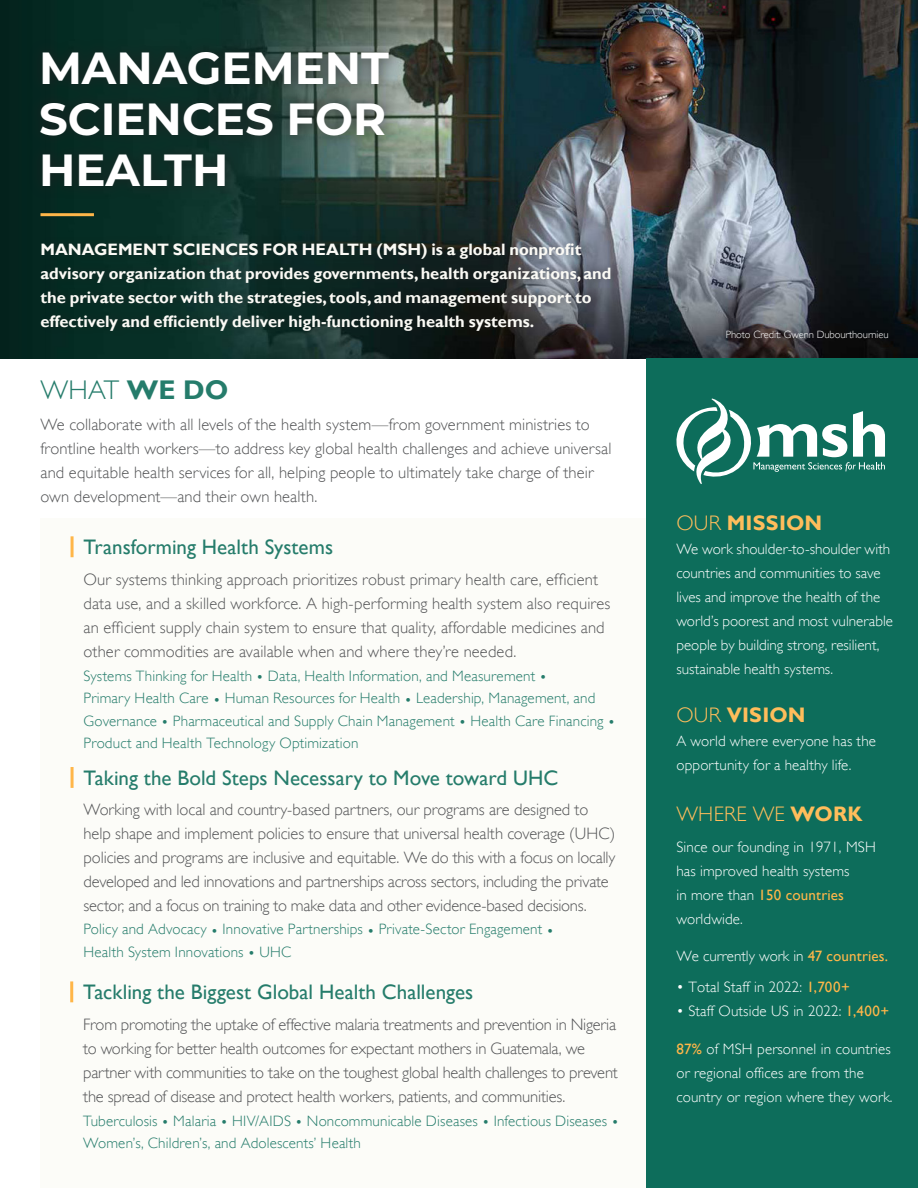
<style>
.page{position:relative;width:918px;height:1188px;background:#fff}
.page>*{position:absolute;margin:0;border:0;box-sizing:border-box;transform-origin:0 0}
.Big_Title{font:700 45px/51px "Montserrat";color:#fff;text-align:justify}
.t1{font:300 27px "Gill Sans";color:#257c6b}
.t2{font:21px "Gill Sans";color:#257c6b}
.t3{font:700 21px "Gill Sans";letter-spacing:.01em;color:#ffbd5b}
.t4{font:300 21px "Gill Sans";letter-spacing:.01em;color:#ffbd5b}
.Paragraph{font:300 16.5px/24px "Gill Sans";color:#545557}
.Body_Text{font:700 16.5px/24px "Gill Sans";color:#fbfaf5}
.Paragraph-2{font:300 15px/22.5px "Gill Sans";letter-spacing:.015em;color:#257c6b}
.NEW___Statistics_big{font:300 15px/24px "Gill Sans";letter-spacing:.01em;color:#fff}
.Paragraph-3{font:300 15px/24px "Gill Sans";letter-spacing:.005em;color:#fff}
.Bodytext{font:300 10.5px "Gill Sans";letter-spacing:-.005em;color:#fff}
.s1{font-weight:700}
.s2{font-weight:300}
.s3{font-weight:400;color:#ffb649}
</style>
<div class="page">
<img style="left:0;top:0;width:918px;height:359px">
<div style="left:40px;top:518px;width:606px;height:670px;background:#fcfcf8"></div>
<div style="left:646px;top:359px;width:272px;height:829px;background:#0d6d5b"></div>
<div style="left:40px;top:235px;width:586px;height:103px;background:#231f20;opacity:.45"></div>
<svg style="left:676px;top:398px;width:209px;height:86px"></svg>
<hr style="left:71px;top:536px;width:3px;height:21px;background:#ffb649">
<hr style="left:71px;top:767px;width:3px;height:21px;background:#ffb649">
<hr style="left:70px;top:981px;width:3px;height:21px;background:#ffb649">
<div style="left:27px;top:37px;width:377px;height:163px;background:#231f20;opacity:.46"></div>
<hr style="left:40px;top:213px;width:54px;height:3px;background:#ffb649">
<p class="Big_Title" style="left:39px;top:40px;width:352px">MANAGEMENT SCIENCES FOR HEALTH</p>
<p class="Body_Text" style="left:40px;top:238px;width:573px">MANAGEMENT SCIENCES FOR HEALTH (MSH) is a global nonprofit advisory organization that provides governments, health organizations, and the private sector with the strategies, tools, and management support to effectively and efficiently deliver high-functioning health systems.</p>
<p class="t1" style="left:40px;top:374px;width:189px">WHAT <span class="s1">WE DO</span></p>
<p class="Paragraph" style="left:40px;top:412px;width:572px">We collaborate with all levels of the health system—from government ministries to frontline health workers—to address key global health challenges and achieve universal and equitable health services for all, helping people to ultimately take charge of their own development—and their own health.</p>
<h2 class="t2" style="left:84px;top:535px;width:251px">Transforming Health Systems</h2>
<p class="Paragraph" style="left:84px;top:567px;width:528px">Our systems thinking approach prioritizes robust primary health care, efficient data use, and a skilled workforce. A high-performing health system also requires an efficient supply chain system to ensure that quality, affordable medicines and other commodities are available when and where they’re needed.</p>
<p class="Paragraph-2" style="left:84px;top:665px;width:533px">Systems Thinking for Health • Data, Health Information, and Measurement •<br>Primary Health Care • Human Resources for Health • Leadership, Management, and Governance • Pharmaceutical and Supply Chain Management • Health Care Financing • Product and Health Technology Optimization</p>
<h2 class="t2" style="left:84px;top:765px;width:476px">Taking the Bold Steps Necessary to Move toward UHC</h2>
<p class="Paragraph" style="left:84px;top:798px;width:533px">Working with local and country-based partners, our programs are designed to help shape and implement policies to ensure that universal health coverage (UHC) policies and programs are inclusive and equitable. We do this with a focus on locally developed and led innovations and partnerships across sectors, including the private sector, and a focus on training to make data and other evidence-based decisions.</p>
<p class="Paragraph-2" style="left:84px;top:918px;width:472px">Policy and Advocacy • Innovative Partnerships • Private-Sector Engagement •<br>Health System Innovations • UHC</p>
<h2 class="t2" style="left:83px;top:980px;width:392px">Tackling the Biggest Global Health Challenges</h2>
<p class="Paragraph" style="left:83px;top:1012px;width:536px">From promoting the uptake of effective malaria treatments and prevention in Nigeria to working for better health outcomes for expectant mothers in Guatemala, we partner with communities to take on the toughest global health challenges to prevent the spread of disease and protect health workers, patients, and communities.</p>
<p class="Paragraph-2" style="left:83px;top:1110px;width:537px">Tuberculosis • Malaria • HIV/AIDS • Noncommunicable Diseases • Infectious Diseases •<br>Women’s, Children’s, and Adolescents’ Health</p>
<p class="Bodytext" style="left:726px;top:328px;width:164px">Photo Credit: Gwenn Dubourthournieu</p>
<p class="t3" style="left:676px;top:510px;width:147px"><span class="s2">OUR</span> MISSION</p>
<p class="Paragraph-3" style="left:676px;top:537px;width:218px">We work shoulder-to-shoulder with countries and communities to save lives and improve the health of the world’s poorest and most vulnerable people by building strong, resilient, sustainable health systems.</p>
<p class="t3" style="left:676px;top:702px;width:131px"><span class="s2">OUR</span> VISION</p>
<p class="Paragraph-3" style="left:676px;top:729px;width:201px">A world where everyone has the opportunity for a healthy life.</p>
<p class="t4" style="left:676px;top:802px;width:188px">WHERE WE <span class="s1">WORK</span></p>
<p class="NEW___Statistics_big" style="left:676px;top:835px;width:201px">Since our founding in 1971, MSH has improved health systems<br>in more than <span class="s3">150 countries </span>worldwide.</p>
<p class="NEW___Statistics_big" style="left:676px;top:944px;width:213px">We currently work in <span class="s3">47 countries.</span></p>
<p class="NEW___Statistics_big" style="left:676px;top:975px;width:175px">• Total Staff in 2022: <span class="s3">1,700+</span></p>
<p class="NEW___Statistics_big" style="left:676px;top:999px;width:214px">• Staff Outside US in 2022: <span class="s3">1,400+</span></p>
<p class="NEW___Statistics_big" style="left:676px;top:1037px;width:218px"><span class="s3">87%</span> of MSH personnel in countries or regional offices are from the country or region where they work.</p>
</div>
